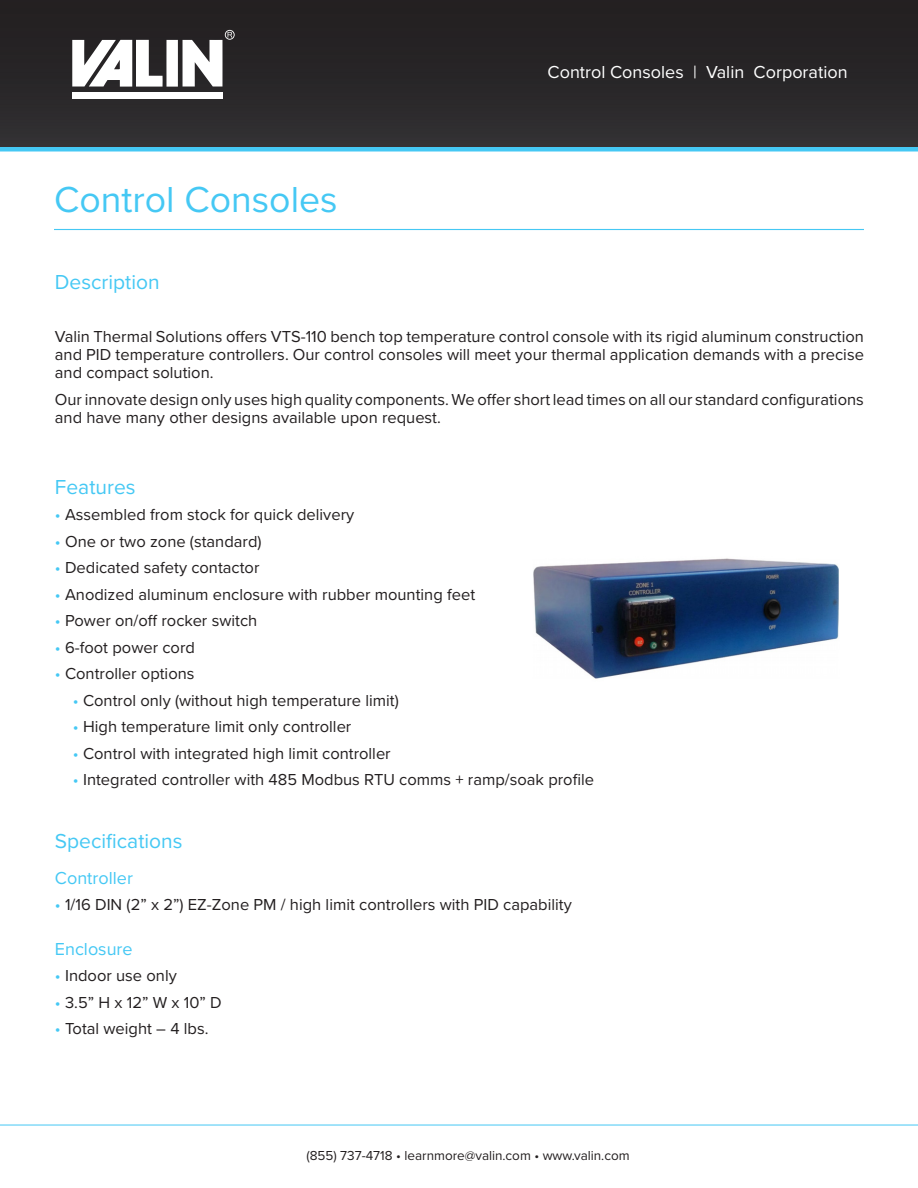
<style>
.page{position:relative;width:918px;height:1188px;background:#fff}
.page>*{position:absolute;margin:0;border:0;box-sizing:border-box;transform-origin:0 0}
.t1{font:37.5px "Proxima Nova";color:#45c8f4}
.t2{font:21px "Proxima Nova";color:#45c8f4}
.t3{font:18px "Proxima Nova";color:#fff}
.t4{font:18px "Proxima Nova";color:#45c8f4}
.t5{font:16.5px/18px "Proxima Nova";color:#231f20;text-align:justify}
.t6{font:13.5px "Proxima Nova";color:#231f20}
.s1{color:#45c8f4}
</style>
<div class="page">
<div style="left:0;top:0;width:918px;height:147px;background:#272527"></div>
<div style="left:72px;top:92px;width:151px;height:7px;background:#fff"></div>
<svg style="left:72px;top:30px;width:163px;height:57px"></svg>
<div style="left:0;top:147px;width:918px;height:5px;background:#45c8f4"></div>
<hr style="left:0;top:1125px;width:918px;height:1px;background:#45c8f4">
<img style="left:533px;top:558px;width:306px;height:121px">
<hr style="left:54px;top:229px;width:810px;height:1px;background:#45c8f4">
<p class="t1" style="left:54px;top:171px;width:285px">Control Consoles</p>
<p class="t3" style="left:548px;top:59px;width:302px">Control Consoles | Valin Corporation</p>
<p class="t2" style="left:55px;top:267px;width:106px">Description</p>
<p class="t5" style="left:55px;top:327px;width:811px">Valin Thermal Solutions offers VTS-110 bench top temperature control console with its rigid aluminum construction and PID temperature controllers. Our control consoles will meet your thermal application demands with a precise and compact solution.</p>
<p class="t5" style="left:55px;top:390px;width:810px">Our innovate design only uses high quality components. We offer short lead times on all our standard configurations and have many other designs available upon request.</p>
<p class="t2" style="left:55px;top:471px;width:82px">Features</p>
<p class="t5" style="left:55px;top:505px;width:301px"><span class="s1">•</span> Assembled from stock for quick delivery</p>
<p class="t5" style="left:55px;top:532px;width:208px"><span class="s1">•</span> One or two zone (standard)</p>
<p class="t5" style="left:55px;top:558px;width:206px"><span class="s1">•</span> Dedicated safety contactor</p>
<p class="t5" style="left:55px;top:585px;width:422px"><span class="s1">•</span> Anodized aluminum enclosure with rubber mounting feet</p>
<p class="t5" style="left:55px;top:611px;width:204px"><span class="s1">•</span> Power on/off rocker switch</p>
<p class="t5" style="left:55px;top:638px;width:142px"><span class="s1">•</span> 6-foot power cord</p>
<p class="t5" style="left:55px;top:664px;width:141px"><span class="s1">•</span> Controller options</p>
<p class="t5" style="left:73px;top:691px;width:328px"><span class="s1">•</span> Control only (without high temperature limit)</p>
<p class="t5" style="left:73px;top:717px;width:280px"><span class="s1">•</span> High temperature limit only controller</p>
<p class="t5" style="left:73px;top:744px;width:319px"><span class="s1">•</span> Control with integrated high limit controller</p>
<p class="t5" style="left:73px;top:770px;width:523px"><span class="s1">•</span> Integrated controller with 485 Modbus RTU comms + ramp/soak profile</p>
<p class="t2" style="left:55px;top:825px;width:129px">Specifications</p>
<p class="t4" style="left:55px;top:865px;width:80px">Controller</p>
<p class="t5" style="left:55px;top:895px;width:518px"><span class="s1">•</span> 1/16 DIN (2” x 2”) EZ-Zone PM / high limit controllers with PID capability</p>
<p class="t4" style="left:55px;top:936px;width:79px">Enclosure</p>
<p class="t5" style="left:55px;top:966px;width:123px"><span class="s1">•</span> Indoor use only</p>
<p class="t5" style="left:55px;top:993px;width:168px"><span class="s1">•</span> 3.5” H x 12” W x 10” D</p>
<p class="t5" style="left:55px;top:1019px;width:155px"><span class="s1">•</span> Total weight – 4 lbs.</p>
<p class="t6" style="left:306px;top:1145px;width:325px">(855) 737-4718 • learnmore@valin.com • www.valin.com</p>
</div>
